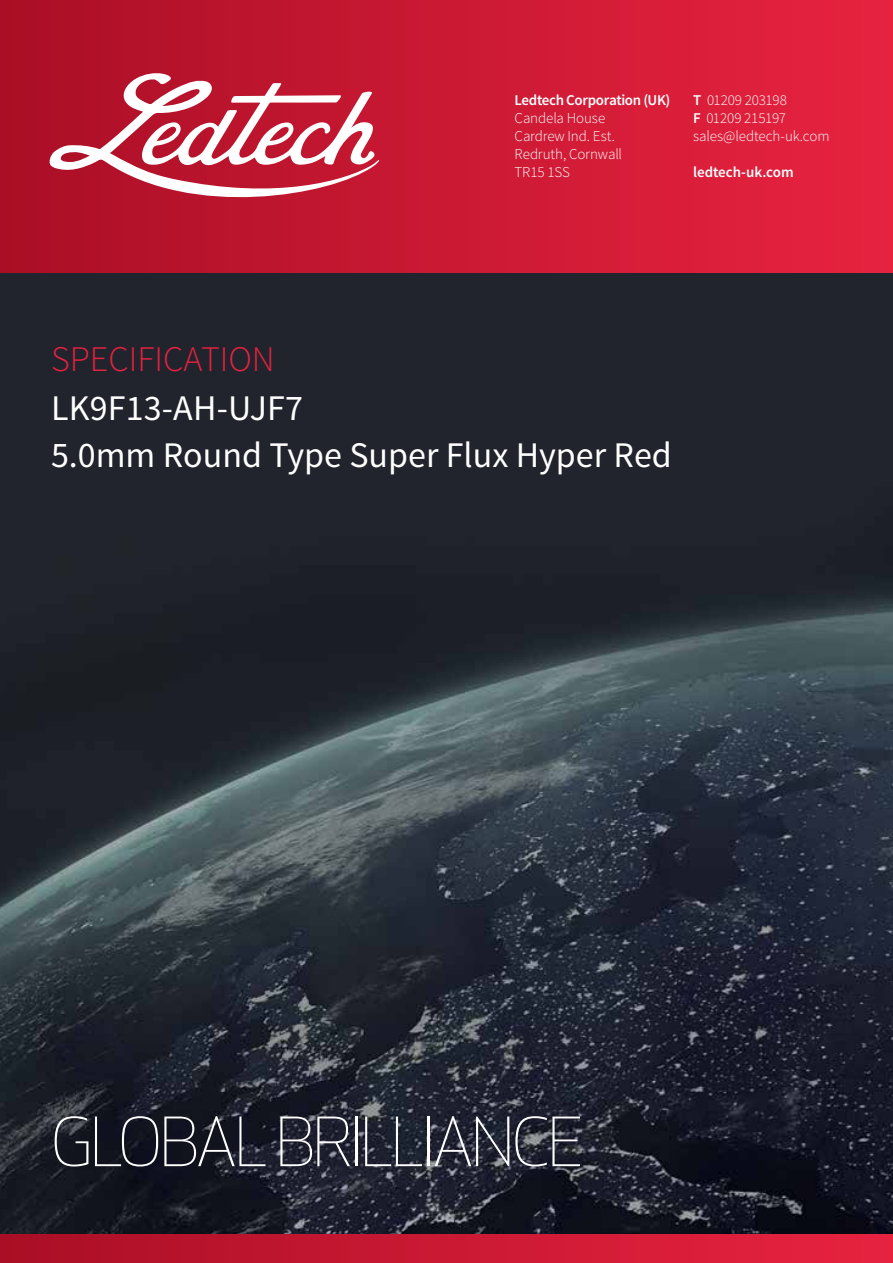
<style>
.page{position:relative;width:893px;height:1263px;background:#fff}
.page>*{position:absolute;margin:0;border:0;box-sizing:border-box;transform-origin:0 0}
.t1{font:300 66.15px "Apex New";letter-spacing:-.035em;color:#fff}
.t2{font:36px/46.8px "Source Sans Pro";color:#fff}
.t3{font:300 36px "Source Sans Pro";color:#e6223f}
.t4{font:300 15px/18px "Source Sans Pro";letter-spacing:-.01em;color:#fff}
.t5{font:600 15px "Source Sans Pro";letter-spacing:-.02em;color:#fff}
.s1{font-weight:600}
</style>
<div class="page">
<img style="left:0;top:272px;width:893px;height:962px">
<div style="left:0;top:0;width:893px;height:272px;background:linear-gradient(to right,#aa0f26,#e92340)"></div>
<svg style="left:50px;top:73px;width:329px;height:124px"></svg>
<div style="left:0;top:1234px;width:893px;height:29px;background:linear-gradient(to right,#aa0f26,#e92340)"></div>
<p class="t5" style="left:514px;top:90px;width:157px">Ledtech Corporation (UK)</p>
<p class="t4" style="left:514px;top:109px;width:109px">Candela House<br>Cardrew Ind. Est.<br>Redruth, Cornwall<br>TR15 1SS</p>
<p class="t4" style="left:693px;top:91px;width:138px"><span class="s1">T</span> 01209 203198<br><span class="s1">F</span> 01209 215197 sales@ledtech-uk.com</p>
<p class="t5" style="left:693px;top:162px;width:102px">ledtech-uk.com</p>
<h2 class="t3" style="left:51px;top:337px;width:225px">SPECIFICATION</h2>
<h2 class="t2" style="left:51px;top:386px;width:622px">LK9F13-AH-UJF7<br>5.0mm Round Type Super Flux Hyper Red</h2>
<h1 class="t1" style="left:51px;top:1101px;width:534px">GLOBAL BRILLIANCE</h1>
</div>
